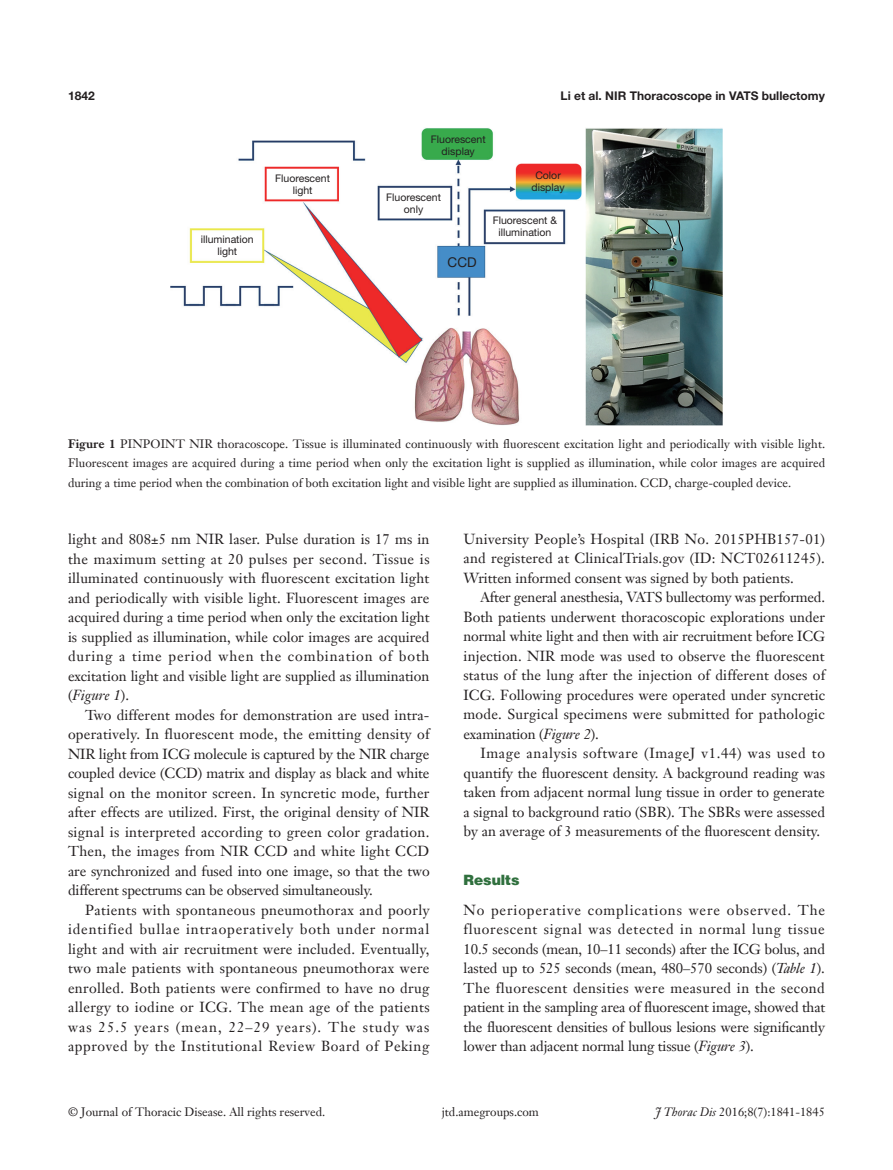
<style>
.page{position:relative;width:893px;height:1170px;background:#fff}
.page>*{position:absolute;margin:0;border:0;box-sizing:border-box;transform-origin:0 0}
.t1{font:14.25px/19.5px "Janson Text LT";color:#231f20;text-align:justify}
.t2{font:900 14.25px "Helvetica";color:#30703e}
.t3{font:13.5px "Helvetica Neue LT Pro";color:#231f20}
.t4{font:12px/19.5px "Janson Text LT";color:#231f20;text-align:justify}
.t5{font:700 12px "Helvetica Neue LT Pro";color:#231f20}
.t6{font:10.5px/12px "Helvetica Neue LT Pro";color:#231f20;text-align:center}
.s1{font-weight:700}
.s2{font-style:italic}
</style>
<div class="page">
<img style="left:170px;top:128px;width:553px;height:298px">
<p class="t5" style="left:68px;top:88px;width:28px">1842</p>
<p class="t5" style="left:561px;top:88px;width:266px">Li et al. NIR Thoracoscope in VATS bullectomy</p>
<p class="t6" style="left:201px;top:233px;width:55px">illumination light</p>
<p class="t6" style="left:275px;top:172px;width:56px">Fluorescent light</p>
<p class="t6" style="left:431px;top:133px;width:56px">Fluorescent display</p>
<p class="t6" style="left:386px;top:191px;width:56px">Fluorescent only</p>
<p class="t6" style="left:531px;top:169px;width:35px">Color display</p>
<p class="t6" style="left:493px;top:214px;width:66px">Fluorescent &amp; illumination</p>
<p class="t3" style="left:448px;top:254px;width:30px">CCD</p>
<p class="t4" style="left:68px;top:434px;width:759px"><span class="s1">Figure 1</span> PINPOINT NIR thoracoscope. Tissue is illuminated continuously with fluorescent excitation light and periodically with visible light.<br>Fluorescent images are acquired during a time period when only the excitation light is supplied as illumination, while color images are acquired during a time period when the combination of both excitation light and visible light are supplied as illumination. CCD, charge-coupled device.</p>
<p class="t1" style="left:68px;top:529px;width:363px">light and 808±5 nm NIR laser. Pulse duration is 17 ms in the maximum setting at 20 pulses per second. Tissue is illuminated continuously with fluorescent excitation light and periodically with visible light. Fluorescent images are acquired during a time period when only the excitation light is supplied as illumination, while color images are acquired during a time period when the combination of both excitation light and visible light are supplied as illumination (<span class="s2">Figure 1</span>).</p>
<p class="t1" style="left:68px;top:704px;width:363px;text-indent:17px">Two different modes for demonstration are used intra&shy;operatively. In fluorescent mode, the emitting density of NIR light from ICG molecule is captured by the NIR charge coupled device (CCD) matrix and display as black and white signal on the monitor screen. In syncretic mode, further after effects are utilized. First, the original density of NIR signal is interpreted according to green color gradation.<br>Then, the images from NIR CCD and white light CCD are synchronized and fused into one image, so that the two different spectrums can be observed simultaneously.</p>
<p class="t1" style="left:68px;top:899px;width:363px;text-indent:17px">Patients with spontaneous pneumothorax and poorly identified bullae intraoperatively both under normal light and with air recruitment were included. Eventually, two male patients with spontaneous pneumothorax were enrolled. Both patients were confirmed to have no drug allergy to iodine or ICG. The mean age of the patients was 25.5 years (mean, 22–29 years). The study was approved by the Institutional Review Board of Peking</p>
<p class="t1" style="left:463px;top:529px;width:363px">University People’s Hospital (IRB No. 2015PHB157-01) and registered at ClinicalTrials.gov (ID: NCT02611245).<br>Written informed consent was signed by both patients.</p>
<p class="t1" style="left:463px;top:587px;width:363px;text-indent:17px">After general anesthesia, VATS bullectomy was performed.<br>Both patients underwent thoracoscopic explorations under normal white light and then with air recruitment before ICG injection. NIR mode was used to observe the fluorescent status of the lung after the injection of different doses of ICG. Following procedures were operated under syncretic mode. Surgical specimens were submitted for pathologic examination (<span class="s2">Figure 2</span>).</p>
<p class="t1" style="left:463px;top:743px;width:363px;text-indent:17px">Image analysis software (ImageJ v1.44) was used to quantify the fluorescent density. A background reading was taken from adjacent normal lung tissue in order to generate a signal to background ratio (SBR). The SBRs were assessed by an average of 3 measurements of the fluorescent density.</p>
<p class="t2" style="left:463px;top:870px;width:58px">Results</p>
<p class="t1" style="left:463px;top:899px;width:363px">No perioperative complications were observed. The fluorescent signal was detected in normal lung tissue 10.5 seconds (mean, 10–11 seconds) after the ICG bolus, and lasted up to 525 seconds (mean, 480–570 seconds) (<span class="s2">Table 1</span>).<br>The fluorescent densities were measured in the second patient in the sampling area of fluorescent image, showed that the fluorescent densities of bullous lesions were significantly lower than adjacent normal lung tissue (<span class="s2">Figure 3</span>).</p>
<p class="t4" style="left:68px;top:1102px;width:259px">© Journal of Thoracic Disease. All rights reserved.</p>
<p class="t4" style="left:442px;top:1102px;width:99px">jtd.amegroups.com</p>
<p class="t4" style="left:655px;top:1102px;width:171px"><span class="s2">J Thorac Dis</span> 2016;8(7):1841-1845</p>
</div>
